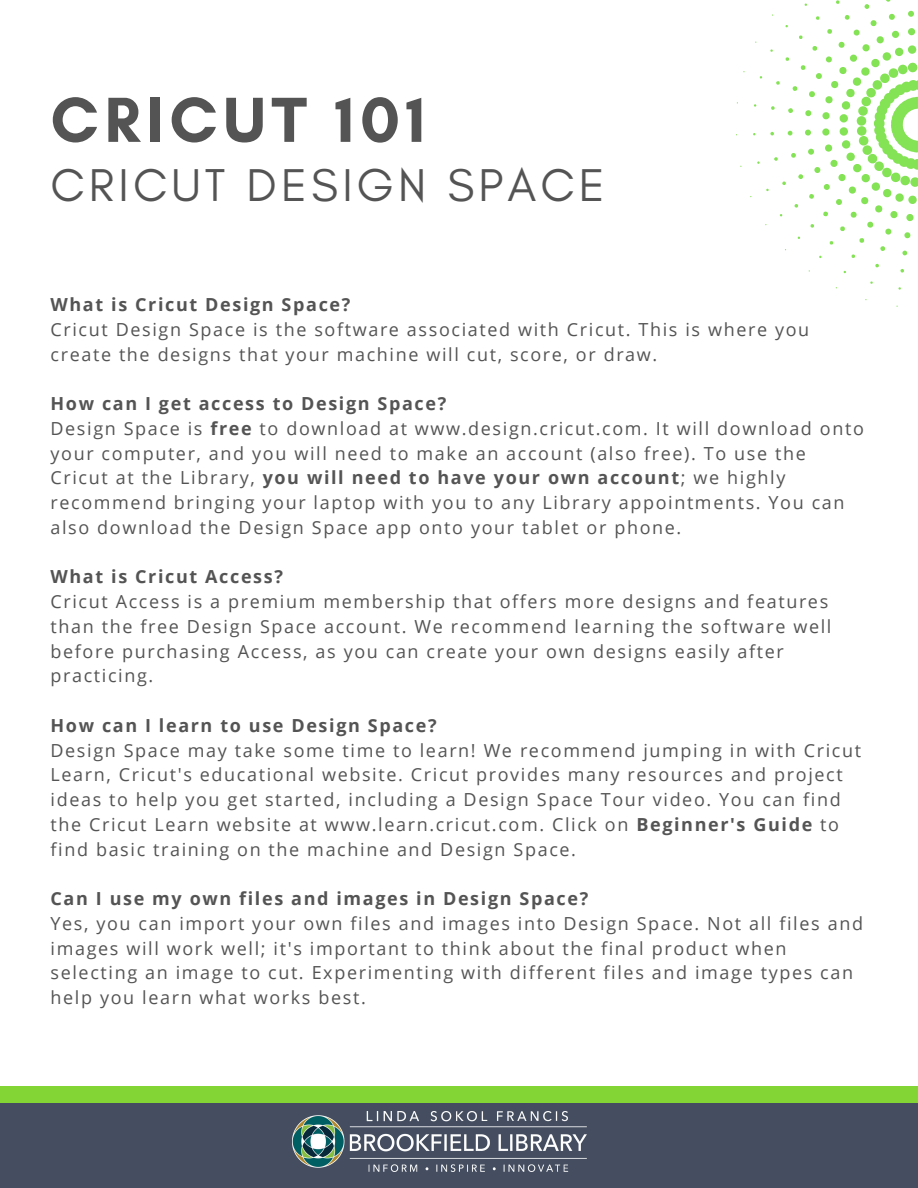
<style>
.page{position:relative;width:918px;height:1188px;background:#fff}
.page>*{position:absolute;margin:0;border:0;box-sizing:border-box;transform-origin:0 0}
.t1{font:700 64.8px "Glacial Indifference";letter-spacing:.09em;color:#545454}
.t2{font:46.8px "Glacial Indifference";letter-spacing:.09em;color:#545454}
.t3{font:18px/24.8px "Open Sans";letter-spacing:.09em;color:#545454}
.t4{font:700 18px "Open Sans";letter-spacing:.09em;color:#545454}
.s1{font-weight:700}
</style>
<div class="page">
<div style="left:0;top:1086px;width:918px;height:102px;background:#83d536"></div>
<svg style="left:900px;top:269px;width:4px;height:4px"></svg>
<svg style="left:875px;top:264px;width:4px;height:4px"></svg>
<svg style="left:736px;top:0;width:182px;height:258px"></svg>
<div style="left:0;top:1104px;width:918px;height:84px;background:#444e60"></div>
<img style="left:292px;top:1111px;width:294px;height:61px">
<h1 class="t1" style="left:51px;top:80px;width:376px">CRICUT 101</h1>
<h2 class="t2" style="left:51px;top:157px;width:556px">CRICUT DESIGN SPACE</h2>
<p class="t4" style="left:51px;top:292px;width:301px">What is Cricut Design Space?</p>
<p class="t3" style="left:51px;top:316px;width:760px">Cricut Design Space is the software associated with Cricut. This is where you create the designs that your machine will cut, score, or draw.</p>
<p class="t3" style="left:51px;top:391px;width:815px"><span class="s1">How can I get access to Design Space?<br></span>Design Space is <span class="s1">free</span> to download at www.design.cricut.com. It will download onto your computer, and you will need to make an account (also free). To use the Cricut at the Library, <span class="s1">you will need to have your own account</span>; we highly recommend bringing your laptop with you to any Library appointments. You can also download the Design Space app onto your tablet or phone.</p>
<p class="t4" style="left:51px;top:564px;width:234px">What is Cricut Access?</p>
<p class="t3" style="left:51px;top:589px;width:782px">Cricut Access is a premium membership that offers more designs and features than the free Design Space account. We recommend learning the software well before purchasing Access, as you can create your own designs easily after practicing.</p>
<p class="t4" style="left:51px;top:713px;width:388px">How can I learn to use Design Space?</p>
<p class="t3" style="left:51px;top:737px;width:812px">Design Space may take some time to learn! We recommend jumping in with Cricut Learn, Cricut's educational website. Cricut provides many resources and project ideas to help you get started, including a Design Space Tour video. You can find the Cricut Learn website at www.learn.cricut.com. Click on <span class="s1">Beginner's Guide</span> to find basic training on the machine and Design Space.</p>
<p class="t4" style="left:51px;top:886px;width:539px">Can I use my own files and images in Design Space?</p>
<p class="t3" style="left:51px;top:910px;width:814px">Yes, you can import your own files and images into Design Space. Not all files and images will work well; it's important to think about the final product when selecting an image to cut. Experimenting with different files and image types can help you learn what works best.</p>
</div>
